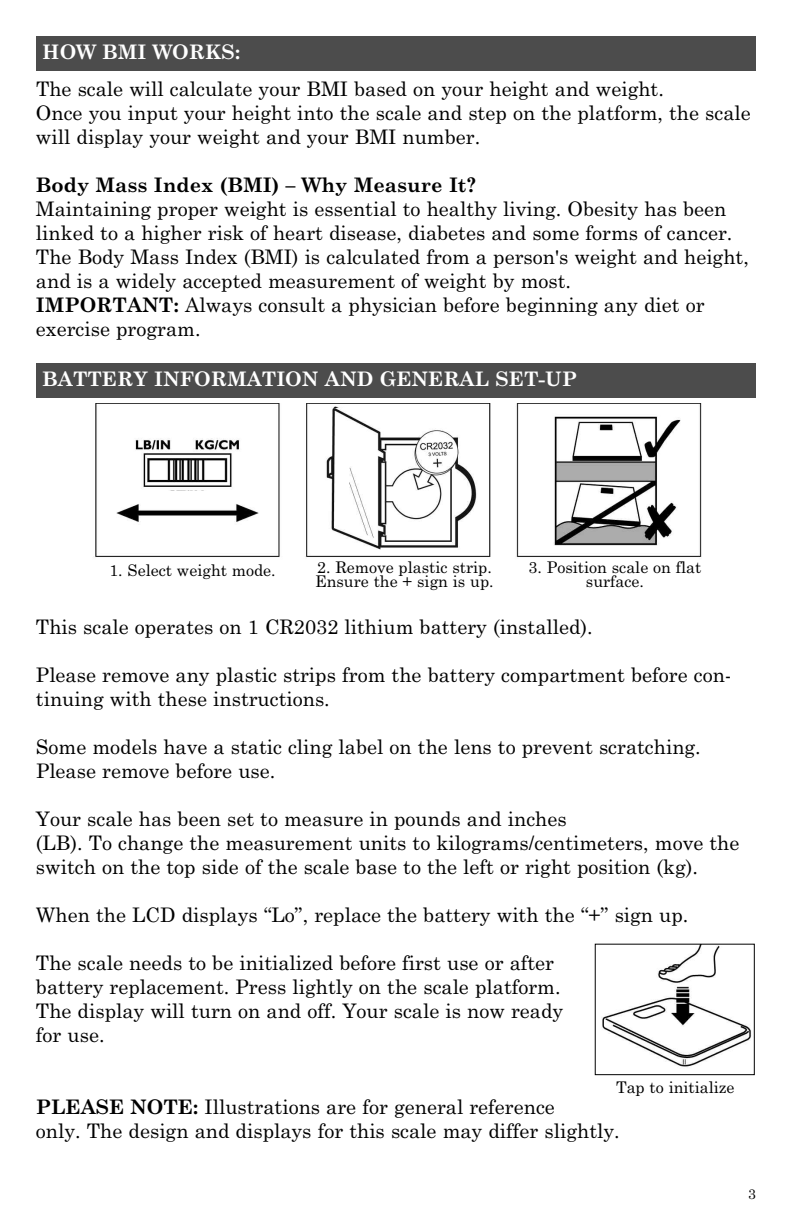
<style>
.page{position:relative;width:792px;height:1224px;background:#fff}
.page>*{position:absolute;margin:0;border:0;box-sizing:border-box;transform-origin:0 0}
.t1{font:20px/24px "Century Schoolbook";color:#000}
.t2{font:700 20px "Century Schoolbook";color:#fff}
.t3{font:700 20px "Century Schoolbook";color:#000}
.t4{font:16px/14px "Century Schoolbook";color:#000}
.t5{font:14px "Century Schoolbook";color:#000}
.s1{font-weight:700}
</style>
<div class="page">
<img style="left:95px;top:404px;width:607px;height:154px">
<div style="left:168px;top:491px;width:46px;height:14px;background:#fff"></div>
<div style="left:36px;top:36px;width:720px;height:34px;background:#4c4c4c"></div>
<div style="left:36px;top:363px;width:720px;height:34px;background:#4c4c4c"></div>
<img style="left:601px;top:946px;width:151px;height:121px">
<div style="left:595px;top:944px;width:160px;height:131px;border:1px solid #000"></div>
<img style="left:312px;top:408px;width:174px;height:146px">
<p class="t2" style="left:42px;top:40px;width:200px">HOW BMI WORKS:</p>
<p class="t1" style="left:36px;top:77px;width:716px">The scale will calculate your BMI based on your height and weight.<br>Once you input your height into the scale and step on the platform, the scale will display your weight and your BMI number.</p>
<p class="t3" style="left:36px;top:173px;width:442px">Body Mass Index (BMI) – Why Measure It?</p>
<p class="t1" style="left:36px;top:197px;width:714px">Maintaining proper weight is essential to healthy living. Obesity has been linked to a higher risk of heart disease, diabetes and some forms of cancer.<br>The Body Mass Index (BMI) is calculated from a person's weight and height, and is a widely accepted measurement of weight by most.<br><span class="s1">IMPORTANT:</span> Always consult a physician before beginning any diet or exercise program.</p>
<p class="t2" style="left:42px;top:367px;width:536px">BATTERY INFORMATION AND GENERAL SET-UP</p>
<p class="t4" style="left:109px;top:563px;width:168px">1. Select weight mode.</p>
<p class="t4" style="left:315px;top:561px;width:180px">2. Remove plastic strip.<br>Ensure the + sign is up.</p>
<p class="t4" style="left:529px;top:561px;width:174px;text-align:center">3. Position scale on flat surface.</p>
<p class="t1" style="left:36px;top:615px;width:558px">This scale operates on 1 CR2032 lithium battery (installed).</p>
<p class="t1" style="left:36px;top:663px;width:697px">Please remove any plastic strips from the battery compartment before con&shy;tinuing with these instructions.</p>
<p class="t1" style="left:36px;top:735px;width:666px">Some models have a static cling label on the lens to prevent scratching.<br>Please remove before use.</p>
<p class="t1" style="left:36px;top:807px;width:705px">Your scale has been set to measure in pounds and inches<br>(LB). To change the measurement units to kilograms/centimeters, move the switch on the top side of the scale base to the left or right position (kg).</p>
<p class="t1" style="left:36px;top:903px;width:654px">When the LCD displays “Lo”, replace the battery with the “+” sign up.</p>
<p class="t1" style="left:36px;top:951px;width:529px">The scale needs to be initialized before first use or after battery replacement. Press lightly on the scale platform.<br>The display will turn on and off. Your scale is now ready for use.</p>
<p class="t4" style="left:616px;top:1081px;width:120px">Tap to initialize</p>
<p class="t1" style="left:36px;top:1095px;width:585px"><span class="s1">PLEASE NOTE:</span> Illustrations are for general reference<br>only. The design and displays for this scale may differ slightly.</p>
<p class="t5" style="left:748px;top:1186px;width:9px">3</p>
</div>
